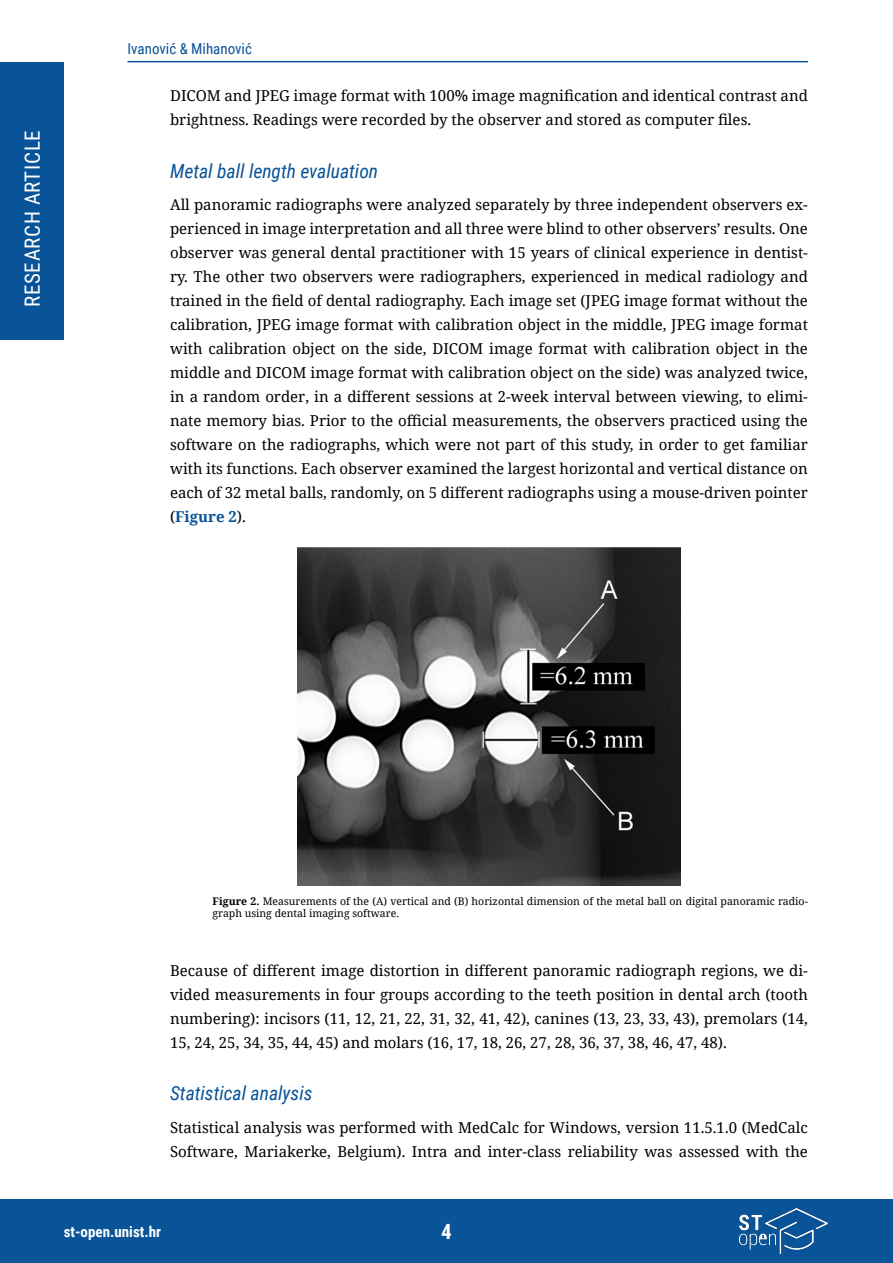
<style>
.page{position:relative;width:893px;height:1263px;background:#fff}
.page>*{position:absolute;margin:0;border:0;box-sizing:border-box;transform-origin:0 0}
.t1{font:21px "Roboto Condensed";letter-spacing:.035em;color:#fff}
.t2{font:700 21px "Roboto Condensed";color:#fff}
.t3{font:italic 19.5px "Roboto Condensed";color:#095398}
.t4{font:15px/24px "Noto Serif";color:#000}
.t5{font:15px "Roboto Condensed";color:#095398}
.t6{font:700 15px "Roboto Condensed";color:#fff}
.t7{font:10.5px/12px "Noto Serif";color:#000}
.s1{font-weight:700;color:#095398}
.s2{font-weight:700}
</style>
<div class="page">
<div style="left:0;top:62px;width:64px;height:278px;background:#095398"></div>
<div style="left:0;top:1199px;width:893px;height:64px;background:#095398"></div>
<hr style="left:128px;top:61px;width:680px;height:1px;background:#095398">
<img style="left:740px;top:1209px;width:87px;height:44px">
<img style="left:298px;top:547px;width:382px;height:338px">
<h1 class="t1" style="left:18px;top:307px;width:179px;rotate:-90deg">RESEARCH ARTICLE</h1>
<p class="t5" style="left:128px;top:38px;width:126px">Ivanović &amp; Mihanović</p>
<p class="t4" style="left:170px;top:83px;width:639px">DICOM and JPEG image format with 100% image magnification and identical contrast and brightness. Readings were recorded by the observer and stored as computer files.</p>
<h2 class="t3" style="left:170px;top:157px;width:210px">Metal ball length evaluation</h2>
<p class="t4" style="left:170px;top:192px;width:639px;text-align:justify">All panoramic radiographs were analyzed separately by three independent observers ex&shy;perienced in image interpretation and all three were blind to other observers’ results. One observer was general dental practitioner with 15 years of clinical experience in dentist&shy;ry. The other two observers were radiographers, experienced in medical radiology and trained in the field of dental radiography. Each image set (JPEG image format without the calibration, JPEG image format with calibration object in the middle, JPEG image format with calibration object on the side, DICOM image format with calibration object in the middle and DICOM image format with calibration object on the side) was analyzed twice, in a random order, in a different sessions at 2-week interval between viewing, to elimi&shy;nate memory bias. Prior to the official measurements, the observers practiced using the software on the radiographs, which were not part of this study, in order to get familiar with its functions. Each observer examined the largest horizontal and vertical distance on each of 32 metal balls, randomly, on 5 different radiographs using a mouse-driven pointer (<span class="s1">Figure 2</span>).</p>
<p class="t7" style="left:213px;top:895px;width:597px"><span class="s2">Figure 2.</span> Measurements of the (A) vertical and (B) horizontal dimension of the metal ball on digital panoramic radio&shy;graph using dental imaging software.</p>
<p class="t4" style="left:170px;top:958px;width:639px;text-align:justify">Because of different image distortion in different panoramic radiograph regions, we di&shy;vided measurements in four groups according to the teeth position in dental arch (tooth numbering): incisors (11, 12, 21, 22, 31, 32, 41, 42), canines (13, 23, 33, 43), premolars (14, 15, 24, 25, 34, 35, 44, 45) and molars (16, 17, 18, 26, 27, 28, 36, 37, 38, 46, 47, 48).</p>
<h2 class="t3" style="left:170px;top:1079px;width:144px">Statistical analysis</h2>
<p class="t4" style="left:170px;top:1115px;width:639px">Statistical analysis was performed with MedCalc for Windows, version 11.5.1.0 (MedCalc<br>Software, Mariakerke, Belgium). Intra and inter-class reliability was assessed with the</p>
<p class="t6" style="left:64px;top:1221px;width:99px">st-open.unist.hr</p>
<h1 class="t2" style="left:441px;top:1217px;width:12px">4</h1>
</div>
